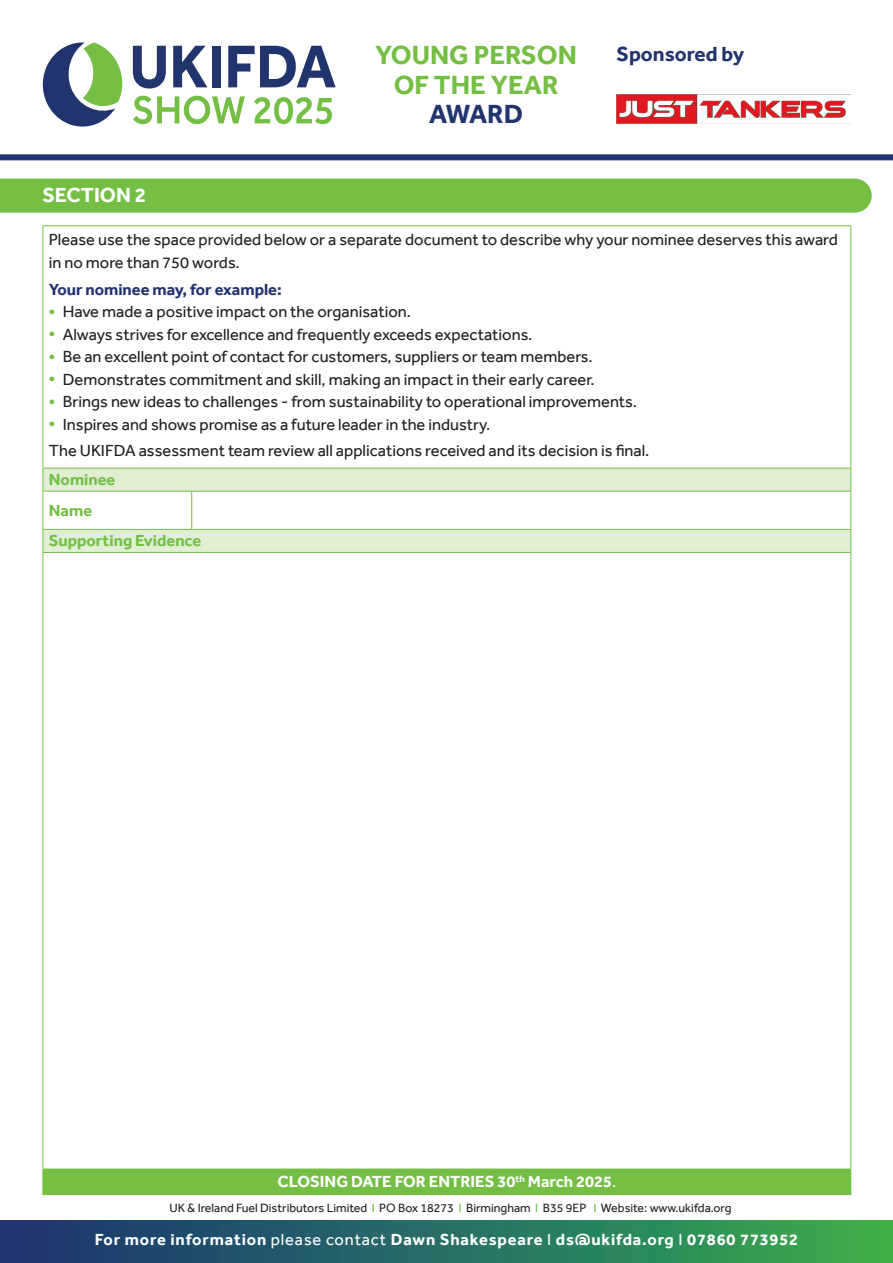
<style>
.page{position:relative;width:893px;height:1263px;background:#fff}
.page>*{position:absolute;margin:0;border:0;box-sizing:border-box;transform-origin:0 0}
.t1{font:700 27px/29.2px "Effra";color:#74bf43;text-align:center}
.t2{font:700 27px "Effra";letter-spacing:-.025em;color:#22346d}
.t3{font:700 21px "Effra";color:#22346d}
.t4{font:700 21px "Effra";color:#fff}
.t5{font:16.5px/22.5px "Effra";color:#231f20}
.t6{font:700 16.5px "Effra";letter-spacing:.05em;color:#fff}
.t7{font:700 16.5px "Effra";color:#fff}
.t8{font:700 16.5px/30.6px "Effra";color:#74bf43}
.t9{font:700 16.5px "Effra";color:#22346d}
.t10{font:12.3px "Effra";color:#231f20}
.s1{font-weight:700;color:#74bf43}
.s2{font-weight:400}
.s3{color:#74bf43}
</style>
<div class="page">
<svg style="left:44px;top:469px;width:806px;height:83px;fill:#e0eed4"></svg>
<div style="left:43px;top:1169px;width:808px;height:25px;background:#74bf43"></div>
<hr style="left:43px;top:226px;width:1px;height:242px;background:#74bf43">
<hr style="left:43px;top:225px;width:149px;height:1px;background:#74bf43">
<hr style="left:192px;top:225px;width:659px;height:1px;background:#74bf43">
<hr style="left:850px;top:226px;width:1px;height:242px;background:#74bf43">
<svg style="left:43px;top:469px;width:1px;height:22px"></svg>
<hr style="left:43px;top:468px;width:149px;height:1px;background:#74bf43">
<hr style="left:192px;top:468px;width:659px;height:1px;background:#74bf43">
<svg style="left:850px;top:468px;width:1px;height:23px"></svg>
<hr style="left:43px;top:491px;width:1px;height:38px;background:#74bf43">
<hr style="left:43px;top:491px;width:149px;height:1px;background:#74bf43">
<hr style="left:192px;top:491px;width:659px;height:1px;background:#74bf43">
<hr style="left:191px;top:491px;width:1px;height:38px;background:#74bf43">
<hr style="left:850px;top:491px;width:1px;height:38px;background:#74bf43">
<svg style="left:43px;top:530px;width:1px;height:22px"></svg>
<hr style="left:43px;top:529px;width:149px;height:1px;background:#74bf43">
<hr style="left:192px;top:529px;width:659px;height:1px;background:#74bf43">
<svg style="left:850px;top:530px;width:1px;height:22px"></svg>
<hr style="left:43px;top:553px;width:1px;height:616px;background:#74bf43">
<hr style="left:43px;top:552px;width:149px;height:1px;background:#74bf43">
<hr style="left:192px;top:552px;width:659px;height:1px;background:#74bf43">
<hr style="left:850px;top:553px;width:1px;height:616px;background:#74bf43">
<hr style="left:43px;top:1194px;width:149px;height:1px;background:#74bf43">
<hr style="left:192px;top:1194px;width:659px;height:1px;background:#74bf43">
<div style="left:0;top:1220px;width:893px;height:43px;background:linear-gradient(to right,#1a3275,#38ae4f)"></div>
<div style="left:0;top:179px;width:872px;height:34px;background:#74bf43"></div>
<div style="left:0;top:154px;width:893px;height:6px;background:#22346d"></div>
<svg style="left:43px;top:43px;width:293px;height:84px"></svg>
<img style="left:617px;top:95px;width:229px;height:28px">
<p class="t4" style="left:43px;top:182px;width:105px">SECTION 2</p>
<h1 class="t1" style="left:375px;top:40px;width:203px">YOUNG PERSON<br>OF THE YEAR</h1>
<h1 class="t2" style="left:429px;top:98px;width:95px">AWARD</h1>
<p class="t3" style="left:617px;top:41px;width:129px">Sponsored by</p>
<p class="t5" style="left:49px;top:228px;width:791px">Please use the space provided below or a separate document to describe why your nominee deserves this award in no more than 750 words.</p>
<p class="t9" style="left:49px;top:279px;width:234px">Your nominee may, for example:</p>
<p class="t5" style="left:49px;top:300px;width:364px"><span class="s1">•</span> Have made a positive impact on the organisation.</p>
<p class="t5" style="left:49px;top:323px;width:485px"><span class="s1">•</span> Always strives for excellence and frequently exceeds expectations.</p>
<p class="t5" style="left:49px;top:345px;width:545px"><span class="s1">•</span> Be an excellent point of contact for customers, suppliers or team members.</p>
<p class="t5" style="left:49px;top:368px;width:547px"><span class="s1">•</span> Demonstrates commitment and skill, making an impact in their early career.</p>
<p class="t5" style="left:49px;top:390px;width:589px"><span class="s1">•</span> Brings new ideas to challenges - from sustainability to operational improvements.</p>
<p class="t5" style="left:49px;top:410px;width:602px;line-height:26.7px"><span class="s1">•</span> Inspires and shows promise as a future leader in the industry.<br>The UKIFDA assessment team review all applications received and its decision is final.</p>
<p class="t8" style="left:49px;top:464px;width:154px">Nominee<br>Name<br>Supporting Evidence</p>
<p class="t7" style="left:278px;top:1172px;width:340px">CLOSING DATE FOR ENTRIES 30<sup>th</sup> March 2025<span class="s2">.</span></p>
<p class="t10" style="left:170px;top:1200px;width:564px">UK &amp; Ireland Fuel Distributors Limited <span class="s3">I</span> PO Box 18273 <span class="s3">I</span> Birmingham <span class="s3">I</span> B35 9EP <span class="s3">I</span> Website: www.ukifda.org</p>
<p class="t6" style="left:95px;top:1229px;width:705px">For more information <span class="s2">please contact</span> Dawn Shakespeare <span class="s2">I</span> ds@ukifda.org <span class="s2">I</span> 07860 773952</p>
</div>
